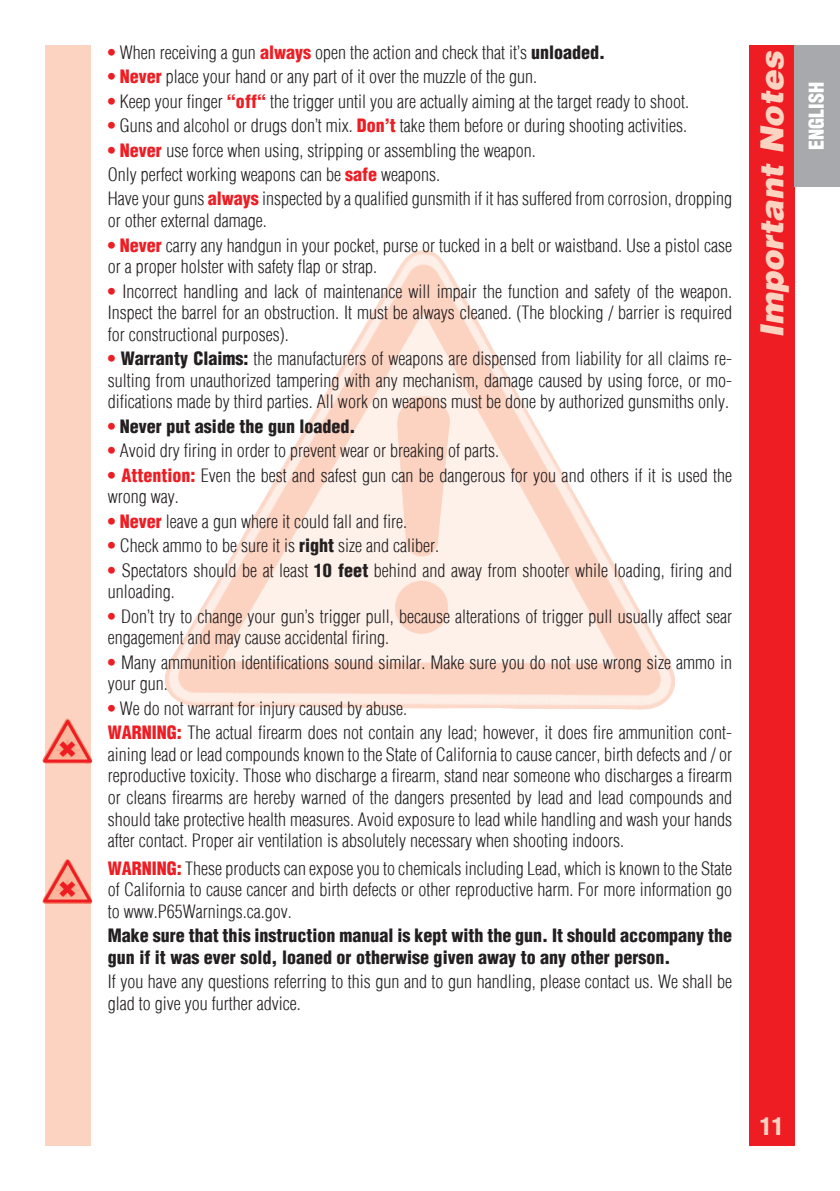
<style>
.page{position:relative;width:840px;height:1191px;background:#fff}
.page>*{position:absolute;margin:0;border:0;box-sizing:border-box;transform-origin:0 0}
.t1{font:italic 900 32px "Helvetica LT";color:#fcd2c0}
.t2{font:900 condensed 24px "Helvetica LT";color:#fcd2c0}
.t3{font:900 condensed 20px "Helvetica LT";color:#fff}
.t4{font:300 condensed 18px/21.6px "Helvetica LT";color:#231f20}
.t5{font:900 condensed 18px/21.6px "Helvetica LT";color:#231f20}
.s1{font-weight:900;color:#ee1d23}
.s2{font-weight:900}
.s3{color:#ee1d23}
</style>
<div class="page">
<div style="left:748px;top:45px;width:46px;height:1100px;background:#ee1d23"></div>
<img style="left:165px;top:250px;width:510px;height:460px">
<div style="left:794px;top:45px;width:45px;height:142px;background:#a8a9ad"></div>
<div style="left:45px;top:45px;width:46px;height:1100px;background:#fcd2c0"></div>
<img style="left:42px;top:718px;width:51px;height:46px">
<img style="left:42px;top:859px;width:51px;height:45px">
<p class="t4" style="left:108px;top:41px;width:498px"><span class="s1">•</span> When receiving a gun <span class="s1">always</span> open the action and check that it’s <span class="s2">unloaded.</span></p>
<p class="t4" style="left:108px;top:66px;width:430px"><span class="s1">• Never</span> place your hand or any part of it over the muzzle of the gun.</p>
<p class="t4" style="left:108px;top:90px;width:582px"><span class="s1">•</span> Keep your finger <span class="s1">“off“</span> the trigger until you are actually aiming at the target ready to shoot.</p>
<p class="t4" style="left:108px;top:115px;width:580px"><span class="s1">•</span> Guns and alcohol or drugs don’t mix. <span class="s1">Don’t</span> take them before or during shooting activities.</p>
<p class="t4" style="left:108px;top:138px;width:625px;line-height:24.4px"><span class="s1">• Never</span> use force when using, stripping or assembling the weapon.<br>Only perfect working weapons can be <span class="s1">safe</span> weapons.<br>Have your guns <span class="s1">always</span> inspected by a qualified gunsmith if it has suffered from corrosion, dropping</p>
<p class="t4" style="left:108px;top:210px;width:160px">or other external damage.</p>
<p class="t4" style="left:108px;top:234px;width:625px"><span class="s1">• Never</span> carry any handgun in your pocket, purse or tucked in a belt or waistband. Use a pistol case or a proper holster with safety flap or strap.</p>
<p class="t4" style="left:108px;top:280px;width:625px;text-align:justify"><span class="s1">•</span> Incorrect handling and lack of maintenance will impair the function and safety of the weapon.<br>Inspect the barrel for an obstruction. It must be always cleaned. (The blocking / barrier is required for constructional purposes).</p>
<p class="t4" style="left:108px;top:348px;width:625px;text-align:justify"><span class="s1">•</span> <span class="s2">Warranty Claims:</span> the manufacturers of weapons are dispensed from liability for all claims re&shy;sulting from unauthorized tampering with any mechanism, damage caused by using force, or mo&shy;difications made by third parties. All work on weapons must be done by authorized gunsmiths only.</p>
<p class="t5" style="left:108px;top:415px;width:249px"><span class="s3">•</span> Never put aside the gun loaded.</p>
<p class="t4" style="left:108px;top:440px;width:392px"><span class="s1">•</span> Avoid dry firing in order to prevent wear or breaking of parts.</p>
<p class="t4" style="left:108px;top:464px;width:625px"><span class="s1">• Attention:</span> Even the best and safest gun can be dangerous for you and others if it is used the wrong way.</p>
<p class="t4" style="left:108px;top:510px;width:300px"><span class="s1">• Never</span> leave a gun where it could fall and fire.</p>
<p class="t4" style="left:108px;top:535px;width:332px"><span class="s1">•</span> Check ammo to be sure it is <span class="s2">right</span> size and caliber.</p>
<p class="t4" style="left:108px;top:559px;width:625px"><span class="s1">•</span> Spectators should be at least <span class="s2">10 feet</span> behind and away from shooter while loading, firing and unloading.</p>
<p class="t4" style="left:108px;top:605px;width:625px"><span class="s1">•</span> Don’t try to change your gun’s trigger pull, because alterations of trigger pull usually affect sear engagement and may cause accidental firing.</p>
<p class="t4" style="left:108px;top:651px;width:625px"><span class="s1">•</span> Many ammunition identifications sound similar. Make sure you do not use wrong size ammo in your gun.</p>
<p class="t4" style="left:108px;top:696px;width:625px;line-height:24.4px"><span class="s1">•</span> We do not warrant for injury caused by abuse.<br><span class="s1">WARNING:</span> The actual firearm does not contain any lead; however, it does fire ammunition cont-</p>
<p class="t4" style="left:108px;top:743px;width:625px;text-align:justify">aining lead or lead compounds known to the State of California to cause cancer, birth defects and / or reproductive toxicity. Those who discharge a firearm, stand near someone who discharges a firearm or cleans firearms are hereby warned of the dangers presented by lead and lead compounds and should take protective health measures. Avoid exposure to lead while handling and wash your hands after contact. Proper air ventilation is absolutely necessary when shooting indoors.</p>
<p class="t4" style="left:108px;top:857px;width:625px;text-align:justify"><span class="s1">WARNING:</span> These products can expose you to chemicals including Lead, which is known to the State of California to cause cancer and birth defects or other reproductive harm. For more information go to www.P65Warnings.ca.gov.</p>
<p class="t5" style="left:108px;top:924px;width:625px">Make sure that this instruction manual is kept with the gun. It should accompany the gun if it was ever sold, loaned or otherwise given away to any other person.</p>
<p class="t4" style="left:108px;top:970px;width:625px">If you have any questions referring to this gun and to gun handling, please contact us. We shall be glad to give you further advice.</p>
<h1 class="t1" style="left:750px;top:338px;width:289px;rotate:-90deg">Important Notes</h1>
<p class="t3" style="left:803px;top:150px;width:69px;rotate:-90deg">ENGLISH</p>
<h2 class="t2" style="left:759px;top:1111px;width:25px">11</h2>
</div>
